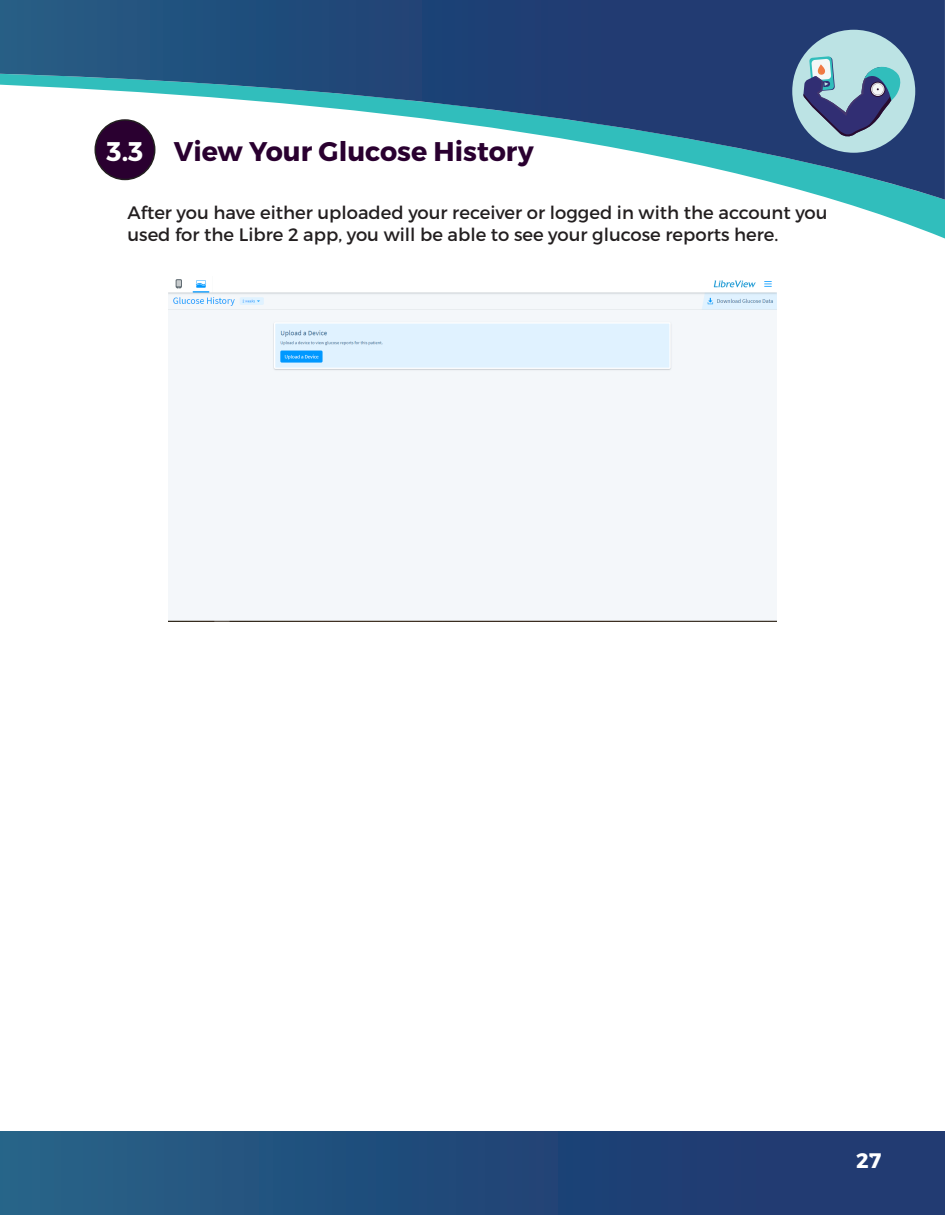
<style>
.page{position:relative;width:945px;height:1215px;background:#fff}
.page>*{position:absolute;margin:0;border:0;box-sizing:border-box;transform-origin:0 0}
.t1{font:27px "Trueno Bd";color:#2a0030}
.t2{font:27px "Trueno Bd";color:#fff}
.t3{font:21px "Trueno Bd";color:#fff}
.t4{font:18px/21.6px "Trueno Rg";color:#231f20}
</style>
<div class="page">
<svg style="left:835px;top:200px;width:110px;height:38px"></svg>
<svg style="left:0;top:0;width:945px;height:200px"></svg>
<div style="left:792px;top:30px;width:123px;height:123px;background:#bce3e4;border-radius:50%"></div>
<svg style="left:803px;top:56px;width:100px;height:81px"></svg>
<div style="left:0;top:1131px;width:945px;height:84px;background:linear-gradient(to right,#256186,#1f336e)"></div>
<img style="left:169px;top:279px;width:607px;height:343px">
<div style="left:95px;top:120px;width:60px;height:59px;background:#2a0030;border-radius:50%"></div>
<div style="left:95px;top:119px;width:60px;height:61px;border:2px solid #231f20;border-radius:50%"></div>
<p class="t2" style="left:107px;top:134px;width:38px">3.3</p>
<p class="t1" style="left:174px;top:134px;width:361px">View Your Glucose History</p>
<p class="t4" style="left:128px;top:202px;width:702px">After you have either uploaded your receiver or logged in with the account you used for the Libre 2 app, you will be able to see your glucose reports here.</p>
<p class="t3" style="left:856px;top:1148px;width:27px">27</p>
</div>
